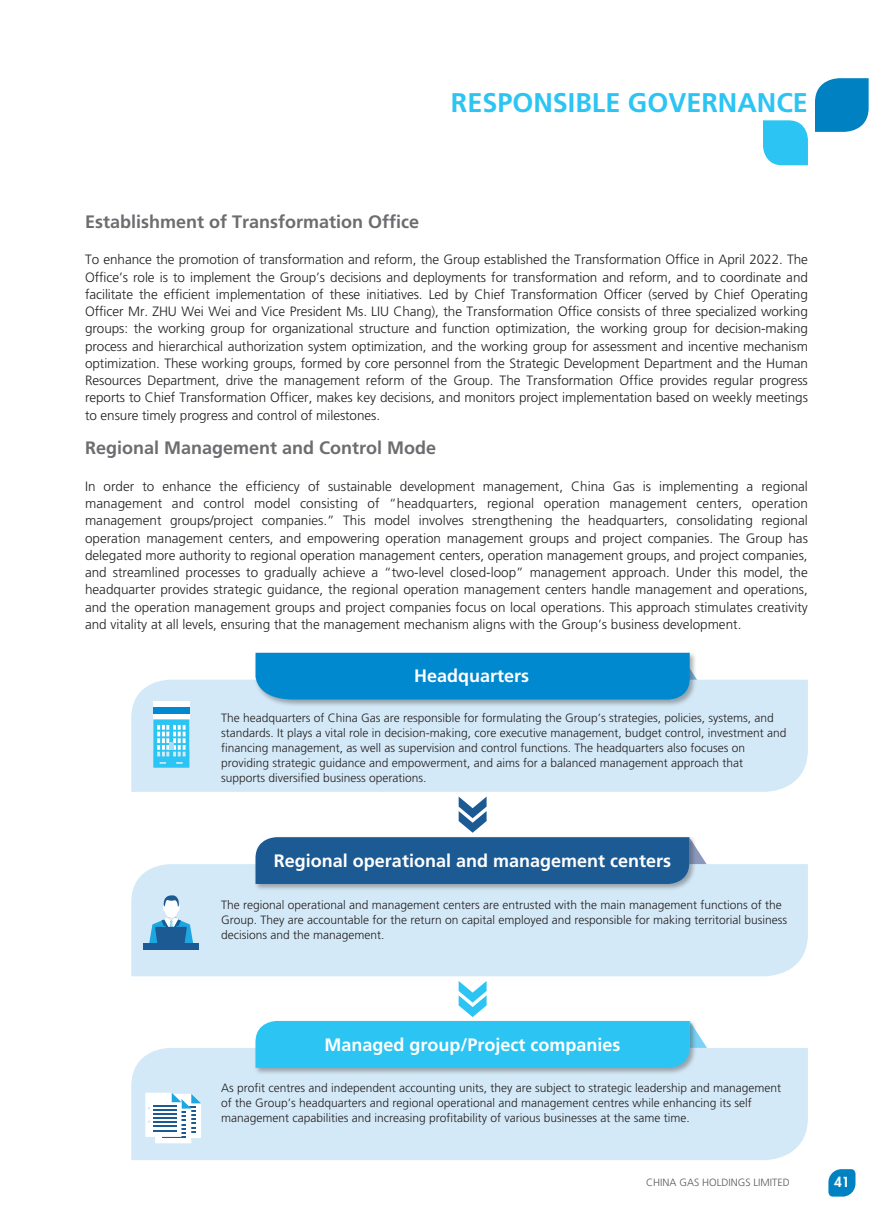
<style>
.page{position:relative;width:893px;height:1212px;background:#fff}
.page>*{position:absolute;margin:0;border:0;box-sizing:border-box;transform-origin:0 0}
.t1{font:700 27px "Frutiger LT Std";color:#2bc4f3}
.t2{font:700 18px "Frutiger LT Std";color:#fff}
._02_H2{font:700 18px "Frutiger LT Std";color:#6c6d70}
._00_Body_Text{font:300 13.5px/17.2px "Frutiger LT Std";letter-spacing:-.005em;color:#231f20;text-align:justify}
.t3{font:800 13.5px "Futura Std";color:#fff}
._00_Body_Text-2{font:300 12px/15px "Frutiger LT Std";color:#231f20}
.t4{font:300 10.5px "Frutiger LT Std";color:#57585a}
</style>
<div class="page">
<svg style="left:815px;top:78px;width:54px;height:54px"></svg>
<svg style="left:763px;top:120px;width:45px;height:45px"></svg>
<svg style="left:828px;top:1169px;width:27px;height:27px"></svg>
<div style="left:131px;top:680px;width:677px;height:112px;background:#d4e9f7"></div>
<div style="left:131px;top:864px;width:677px;height:112px;background:#d4e9f7"></div>
<div style="left:131px;top:1048px;width:677px;height:112px;background:#d4e9f7"></div>
<div style="left:254px;top:836px;width:443px;height:55px;background:#231f20;opacity:.35"></div>
<div style="left:254px;top:1019px;width:443px;height:56px;background:#231f20;opacity:.35"></div>
<div style="left:153px;top:702px;width:36px;height:48px;background:#fff"></div>
<div style="left:153px;top:707px;width:36px;height:6px;background:#0089cf"></div>
<svg style="left:153px;top:719px;width:36px;height:49px"></svg>
<svg style="left:255px;top:796px;width:452px;height:88px"></svg>
<svg style="left:255px;top:981px;width:452px;height:87px"></svg>
<svg style="left:149px;top:895px;width:44px;height:49px"></svg>
<div style="left:143px;top:944px;width:56px;height:6px;background:#1b5a93"></div>
<svg style="left:145px;top:1092px;width:56px;height:51px"></svg>
<div style="left:254px;top:651px;width:443px;height:56px;background:#231f20;opacity:.35"></div>
<div style="left:255px;top:653px;width:452px;height:46px;background:#0089cf"></div>
<h1 class="t1" style="left:451px;top:87px;width:359px">RESPONSIBLE GOVERNANCE</h1>
<p class="_02_H2" style="left:85px;top:211px;width:336px">Establishment of Transformation Office</p>
<p class="_00_Body_Text" style="left:85px;top:251px;width:724px">To enhance the promotion of transformation and reform, the Group established the Transformation Office in April 2022. The Office’s role is to implement the Group’s decisions and deployments for transformation and reform, and to coordinate and facilitate the efficient implementation of these initiatives. Led by Chief Transformation Officer (served by Chief Operating Officer Mr. ZHU Wei Wei and Vice President Ms. LIU Chang), the Transformation Office consists of three specialized working groups: the working group for organizational structure and function optimization, the working group for decision-making process and hierarchical authorization system optimization, and the working group for assessment and incentive mechanism optimization. These working groups, formed by core personnel from the Strategic Development Department and the Human Resources Department, drive the management reform of the Group. The Transformation Office provides regular progress reports to Chief Transformation Officer, makes key decisions, and monitors project implementation based on weekly meetings to ensure timely progress and control of milestones.</p>
<p class="_02_H2" style="left:85px;top:437px;width:353px">Regional Management and Control Mode</p>
<p class="_00_Body_Text" style="left:85px;top:478px;width:724px">In order to enhance the efficiency of sustainable development management, China Gas is implementing a regional management and control model consisting of “headquarters, regional operation management centers, operation management groups/project companies.” This model involves strengthening the headquarters, consolidating regional operation management centers, and empowering operation management groups and project companies. The Group has delegated more authority to regional operation management centers, operation management groups, and project companies, and streamlined processes to gradually achieve a “two-level closed-loop” management approach. Under this model, the headquarter provides strategic guidance, the regional operation management centers handle management and operations, and the operation management groups and project companies focus on local operations. This approach stimulates creativity and vitality at all levels, ensuring that the management mechanism aligns with the Group’s business development.</p>
<p class="t2" style="left:414px;top:665px;width:117px">Headquarters</p>
<p class="_00_Body_Text-2" style="left:221px;top:711px;width:567px">The headquarters of China Gas are responsible for formulating the Group’s strategies, policies, systems, and standards. It plays a vital role in decision-making, core executive management, budget control, investment and financing management, as well as supervision and control functions. The headquarters also focuses on providing strategic guidance and empowerment, and aims for a balanced management approach that supports diversified business operations.</p>
<p class="t2" style="left:274px;top:850px;width:399px">Regional operational and management centers</p>
<p class="_00_Body_Text-2" style="left:221px;top:897px;width:568px">The regional operational and management centers are entrusted with the main management functions of the<br>Group. They are accountable for the return on capital employed and responsible for making territorial business decisions and the management.</p>
<p class="t2" style="left:325px;top:1034px;width:298px">Managed group/Project companies</p>
<p class="_00_Body_Text-2" style="left:221px;top:1081px;width:562px">As profit centres and independent accounting units, they are subject to strategic leadership and management of the Group’s headquarters and regional operational and management centres while enhancing its self management capabilities and increasing profitability of various businesses at the same time.</p>
<p class="t4" style="left:646px;top:1177px;width:145px">CHINA GAS HOLDINGS LIMITED</p>
<p class="t3" style="left:834px;top:1174px;width:17px">41</p>
</div>
